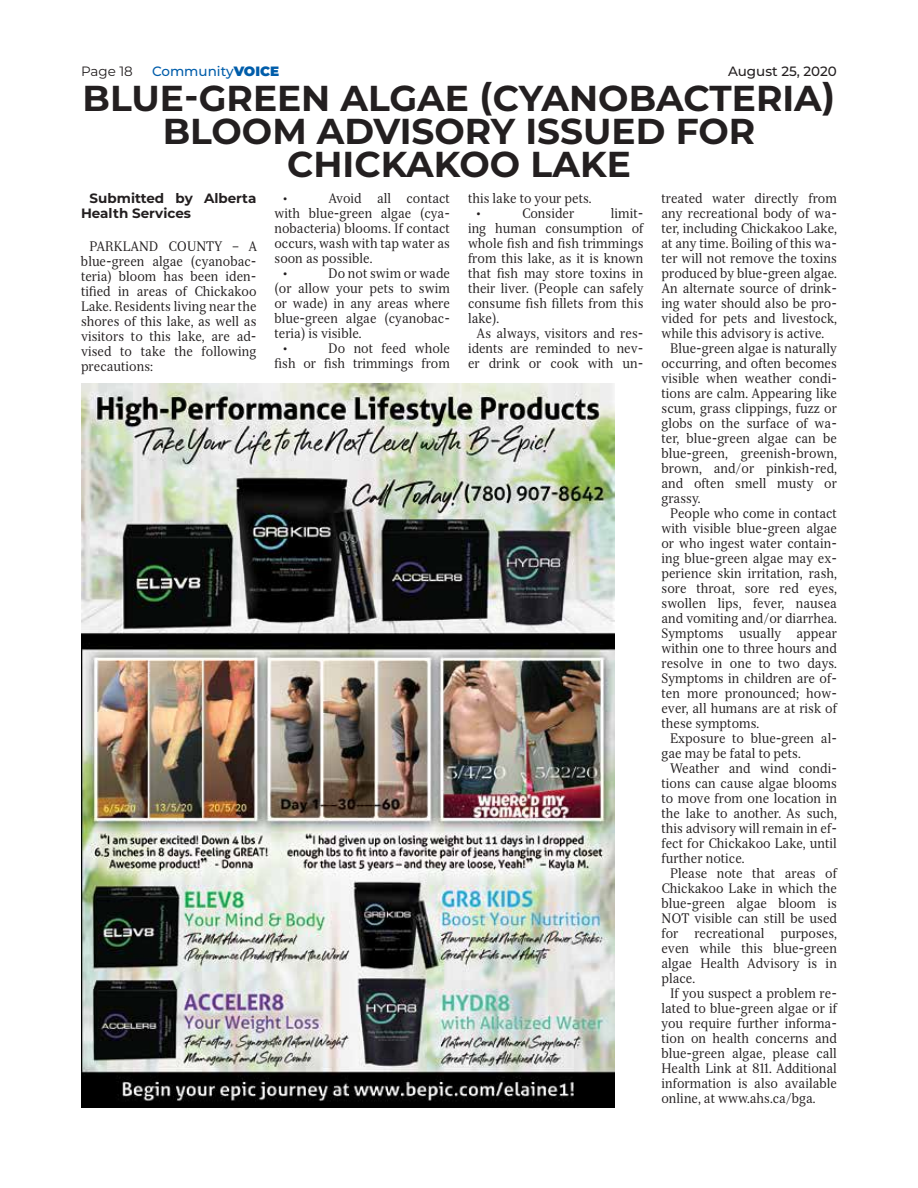
<style>
.page{position:relative;width:918px;height:1188px;background:#fff}
.page>*{position:absolute;margin:0;border:0;box-sizing:border-box;transform-origin:0 0}
.t1{font:700 36px/33px "Montserrat";color:#231f20;text-align:center}
.t2{font:13.5px/15px "Serif 12 Beta";color:#231f20;text-align:justify;scale:.92 1}
.t3{font:700 13.5px/15px "Montserrat";color:#231f20}
.t4{font:500 13.5px "Montserrat";color:#005daa}
.t5{font:500 13.5px "Montserrat";color:#231f20}
.t6{font:13.5px "Montserrat";color:#231f20}
.s1{font-weight:900}
</style>
<div class="page">
<img style="left:81px;top:384px;width:533px;height:723px">
<p class="t6" style="left:81px;top:62px;width:53px">Page 18</p>
<p class="t4" style="left:152px;top:62px;width:129px">Community<span class="s1">VOICE</span></p>
<h1 class="t1" style="left:83px;top:80px;width:754px">BLUE-GREEN ALGAE (CYANOBACTERIA)<br>BLOOM ADVISORY ISSUED FOR<br>CHICKAKOO LAKE</h1>
<p class="t3" style="left:81px;top:190px;width:177px;text-indent:9px">Submitted by Alberta<br>Health Services</p>
<p class="t2" style="left:81px;top:239px;width:193px;text-indent:9px">PARKLAND COUNTY – A blue-green algae (cyanobac&shy;teria) bloom has been iden&shy;tified in areas of Chickakoo Lake. Residents living near the shores of this lake, as well as visitors to this lake, are ad&shy;vised to take the following precautions:</p>
<p class="t5" style="left:728px;top:62px;width:110px">August 25, 2020</p>
<p class="t2" style="left:477px;top:191px;width:126px;text-indent:-9px">this lake to your pets. •</p>
<p class="t2" style="left:662px;top:191px;width:192px">treated water directly from</p>
<p class="t2" style="left:662px;top:206px;width:192px">any recreational body of wa-</p>
<p class="t2" style="left:662px;top:221px;width:192px">ter, including Chickakoo Lake,</p>
<p class="t2" style="left:662px;top:236px;width:192px">at any time. Boiling of this wa-</p>
<p class="t2" style="left:662px;top:251px;width:192px">ter will not remove the toxins</p>
<p class="t2" style="left:662px;top:266px;width:192px">produced by blue-green algae.</p>
<p class="t2" style="left:662px;top:281px;width:192px">An alternate source of drink-</p>
<p class="t2" style="left:662px;top:296px;width:192px">ing water should also be pro-</p>
<p class="t2" style="left:662px;top:311px;width:192px">vided for pets and livestock,</p>
<p class="t2" style="left:662px;top:326px;width:178px">while this advisory is active.</p>
<p class="t2" style="left:670px;top:341px;width:183px">Blue-green algae is naturally</p>
<p class="t2" style="left:662px;top:356px;width:192px">occurring, and often becomes</p>
<p class="t2" style="left:662px;top:371px;width:192px">visible when weather condi-</p>
<p class="t2" style="left:662px;top:386px;width:192px">tions are calm. Appearing like</p>
<p class="t2" style="left:662px;top:401px;width:192px">scum, grass clippings, fuzz or</p>
<p class="t2" style="left:662px;top:416px;width:192px">globs on the surface of wa-</p>
<p class="t2" style="left:662px;top:431px;width:192px">ter, blue-green algae can be</p>
<p class="t2" style="left:662px;top:446px;width:192px">blue-green, greenish-brown,</p>
<p class="t2" style="left:662px;top:461px;width:192px">brown, and/or pinkish-red,</p>
<p class="t2" style="left:662px;top:476px;width:192px">and often smell musty or</p>
<p class="t2" style="left:662px;top:491px;width:44px">grassy.</p>
<p class="t2" style="left:670px;top:506px;width:183px">People who come in contact</p>
<p class="t2" style="left:662px;top:521px;width:192px">with visible blue-green algae</p>
<p class="t2" style="left:662px;top:536px;width:192px">or who ingest water contain-</p>
<p class="t2" style="left:662px;top:551px;width:192px">ing blue-green algae may ex-</p>
<p class="t2" style="left:662px;top:566px;width:192px">perience skin irritation, rash,</p>
<p class="t2" style="left:662px;top:581px;width:192px">sore throat, sore red eyes,</p>
<p class="t2" style="left:662px;top:596px;width:192px">swollen lips, fever, nausea</p>
<p class="t2" style="left:662px;top:611px;width:192px">and vomiting and/or diarrhea.</p>
<p class="t2" style="left:662px;top:626px;width:192px">Symptoms usually appear</p>
<p class="t2" style="left:662px;top:641px;width:192px">within one to three hours and</p>
<p class="t2" style="left:662px;top:656px;width:192px">resolve in one to two days.</p>
<p class="t2" style="left:662px;top:671px;width:192px">Symptoms in children are of-</p>
<p class="t2" style="left:662px;top:686px;width:192px">ten more pronounced; how-</p>
<p class="t2" style="left:662px;top:701px;width:192px">ever, all humans are at risk of</p>
<p class="t2" style="left:662px;top:716px;width:108px">these symptoms.</p>
<p class="t2" style="left:670px;top:731px;width:183px">Exposure to blue-green al-</p>
<p class="t2" style="left:662px;top:746px;width:153px">gae may be fatal to pets.</p>
<p class="t2" style="left:670px;top:761px;width:183px">Weather and wind condi-</p>
<p class="t2" style="left:662px;top:776px;width:192px">tions can cause algae blooms</p>
<p class="t2" style="left:662px;top:791px;width:192px">to move from one location in</p>
<p class="t2" style="left:662px;top:806px;width:192px">the lake to another. As such,</p>
<p class="t2" style="left:662px;top:821px;width:192px">this advisory will remain in ef-</p>
<p class="t2" style="left:662px;top:836px;width:192px">fect for Chickakoo Lake, until</p>
<p class="t2" style="left:662px;top:851px;width:92px">further notice.</p>
<p class="t2" style="left:670px;top:866px;width:183px">Please note that areas of</p>
<p class="t2" style="left:662px;top:881px;width:192px">Chickakoo Lake in which the</p>
<p class="t2" style="left:662px;top:896px;width:192px">blue-green algae bloom is</p>
<p class="t2" style="left:662px;top:911px;width:192px">NOT visible can still be used</p>
<p class="t2" style="left:662px;top:926px;width:192px">for recreational purposes,</p>
<p class="t2" style="left:662px;top:941px;width:192px">even while this blue-green</p>
<p class="t2" style="left:662px;top:956px;width:192px">algae Health Advisory is in</p>
<p class="t2" style="left:662px;top:971px;width:38px">place.</p>
<p class="t2" style="left:670px;top:986px;width:183px">If you suspect a problem re-</p>
<p class="t2" style="left:662px;top:1001px;width:192px">lated to blue-green algae or if</p>
<p class="t2" style="left:662px;top:1016px;width:192px">you require further informa-</p>
<p class="t2" style="left:662px;top:1031px;width:192px">tion on health concerns and</p>
<p class="t2" style="left:662px;top:1046px;width:192px">blue-green algae, please call</p>
<p class="t2" style="left:662px;top:1061px;width:192px">Health Link at 811. Additional</p>
<p class="t2" style="left:662px;top:1076px;width:192px">information is also available</p>
<p class="t2" style="left:662px;top:1091px;width:169px">online, at www.ahs.ca/bga.</p>
<p class="t2" style="left:283px;top:191px;width:6px">•</p>
<p class="t2" style="left:328px;top:191px;width:134px">Avoid all contact</p>
<p class="t2" style="left:274px;top:206px;width:192px">with blue-green algae (cya-</p>
<p class="t2" style="left:274px;top:221px;width:192px">nobacteria) blooms. If contact</p>
<p class="t2" style="left:274px;top:236px;width:192px">occurs, wash with tap water as</p>
<p class="t2" style="left:274px;top:251px;width:108px">soon as possible.</p>
<p class="t2" style="left:283px;top:266px;width:6px">•</p>
<p class="t2" style="left:329px;top:266px;width:134px">Do not swim or wade</p>
<p class="t2" style="left:274px;top:281px;width:192px">(or allow your pets to swim</p>
<p class="t2" style="left:274px;top:296px;width:192px">or wade) in any areas where</p>
<p class="t2" style="left:274px;top:311px;width:192px">blue-green algae (cyanobac-</p>
<p class="t2" style="left:274px;top:326px;width:96px">teria) is visible.</p>
<p class="t2" style="left:283px;top:341px;width:6px">•</p>
<p class="t2" style="left:468px;top:206px;width:192px;text-indent:143px">limit&shy;ing human consumption of whole fish and fish trimmings from this lake, as it is known that fish may store toxins in their liver. (People can safely consume fish fillets from this lake).</p>
<p class="t2" style="left:468px;top:326px;width:192px;text-indent:9px">As always, visitors and res&shy;idents are reminded to nev&shy;er drink or cook with un-</p>
<p class="t2" style="left:522px;top:206px;width:58px">Consider</p>
<p class="t2" style="left:274px;top:341px;width:192px;text-align:right">Do not feed whole<br>fish or fish trimmings from</p>
</div>
